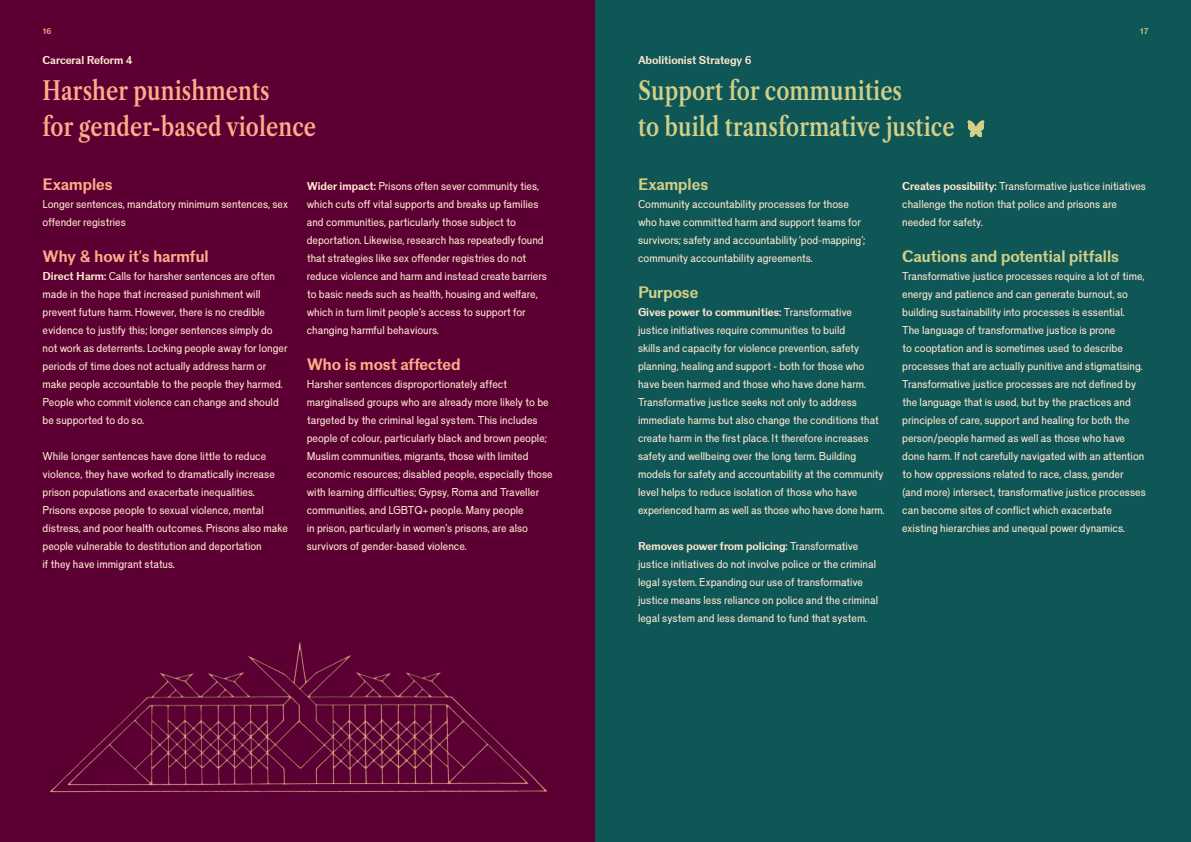
<style>
.page{position:relative;width:1191px;height:842px;background:#fff}
.page>*{position:absolute;margin:0;border:0;box-sizing:border-box;transform-origin:0 0}
.t1{font:600 26px "Libre Caslon Condensed";letter-spacing:.005em;color:#d1cf88}
.t2{font:600 26px "Libre Caslon Condensed";letter-spacing:.005em;color:#ffac89}
.t3{font:16px "Venus+ Carrare";color:#ffac89}
.t4{font:16px "Venus+ Carrare";color:#d1cf88}
.t5{font:11px/18px "Venus+ Plomb";color:#ffe7d0}
.t6{font:11px "Venus+ Carrare";color:#ffe7d0}
.t7{font:8px "Venus+ Carrare";color:#ffac89}
.t8{font:8px "Venus+ Carrare";color:#d1cf88}
.s1{font-family:"Venus+ Carrare"}
</style>
<div class="page">
<div style="left:0;top:0;width:595px;height:842px;background:#5c0033"></div>
<div style="left:595px;top:0;width:596px;height:842px;background:#0f5757"></div>
<svg style="left:967px;top:120px;width:17px;height:17px"></svg>
<img style="left:50px;top:642px;width:497px;height:151px">
<p class="t7" style="left:43px;top:26px;width:10px">16</p>
<p class="t8" style="left:1139px;top:26px;width:10px">17</p>
<p class="t6" style="left:43px;top:54px;width:91px">Carceral Reform 4</p>
<p class="t2" style="left:43px;top:75px;width:229px">Harsher punishments</p>
<p class="t2" style="left:43px;top:111px;width:275px">for gender-based violence</p>
<p class="t3" style="left:43px;top:175px;width:72px">Examples</p>
<p class="t5" style="left:43px;top:195px;width:247px">Longer sentences, mandatory minimum sentences, sex offender registries</p>
<p class="t3" style="left:43px;top:247px;width:168px">Why &amp; how it’s harmful</p>
<p class="t5" style="left:43px;top:267px;width:246px"><span class="s1">Direct Harm:</span> Calls for harsher sentences are often made in the hope that increased punishment will prevent future harm. However, there is no credible evidence to justify this; longer sentences simply do not work as deterrents. Locking people away for longer periods of time does not actually address harm or make people accountable to the people they harmed.<br>People who commit violence can change and should be supported to do so.</p>
<p class="t5" style="left:43px;top:447px;width:247px">While longer sentences have done little to reduce violence, they have worked to dramatically increase prison populations and exacerbate inequalities.<br>Prisons expose people to sexual violence, mental distress, and poor health outcomes. Prisons also make people vulnerable to destitution and deportation</p>
<p class="t5" style="left:43px;top:555px;width:134px">if they have immigrant status.</p>
<p class="t5" style="left:307px;top:177px;width:241px"><span class="s1">Wider impact:</span> Prisons often sever community ties, which cuts off vital supports and breaks up families and communities, particularly those subject to deportation. Likewise, research has repeatedly found that strategies like sex offender registries do not reduce violence and harm and instead create barriers to basic needs such as health, housing and welfare, which in turn limit people’s access to support for changing harmful behaviours.</p>
<p class="t3" style="left:307px;top:355px;width:155px">Who is most affected</p>
<p class="t5" style="left:307px;top:375px;width:247px">Harsher sentences disproportionately affect marginalised groups who are already more likely to be targeted by the criminal legal system. This includes people of colour, particularly black and brown people; Muslim communities, migrants, those with limited economic resources; disabled people, especially those with learning difficulties; Gypsy, Roma and Traveller communities, and LGBTQ+ people. Many people<br>in prison, particularly in women’s prisons, are also survivors of gender-based violence.</p>
<p class="t6" style="left:638px;top:54px;width:115px">Abolitionist Strategy 6</p>
<p class="t1" style="left:638px;top:75px;width:265px">Support for communities</p>
<p class="t1" style="left:638px;top:111px;width:318px">to build transformative justice</p>
<p class="t4" style="left:638px;top:175px;width:72px">Examples</p>
<p class="t5" style="left:638px;top:195px;width:228px">Community accountability processes for those who have committed harm and support teams for survivors; safety and accountability ‘pod-mapping’; community accountability agreements.</p>
<p class="t4" style="left:638px;top:283px;width:62px">Purpose</p>
<p class="t5" style="left:638px;top:303px;width:248px"><span class="s1">Gives power to communities:</span> Transformative justice initiatives require communities to build<br>skills and capacity for violence prevention, safety planning, healing and support - both for those who have been harmed and those who have done harm.<br>Transformative justice seeks not only to address immediate harms but also change the conditions that create harm in the first place. It therefore increases safety and wellbeing over the long term. Building models for safety and accountability at the community level helps to reduce isolation of those who have experienced harm as well as those who have done harm.</p>
<p class="t5" style="left:638px;top:537px;width:242px"><span class="s1">Removes power from policing:</span> Transformative justice initiatives do not involve police or the criminal legal system. Expanding our use of transformative justice means less reliance on police and the criminal legal system and less demand to fund that system.</p>
<p class="t5" style="left:902px;top:177px;width:245px"><span class="s1">Creates possibility:</span> Transformative justice initiatives challenge the notion that police and prisons are needed for safety.</p>
<p class="t4" style="left:902px;top:247px;width:218px">Cautions and potential pitfalls</p>
<p class="t5" style="left:902px;top:267px;width:244px">Transformative justice processes require a lot of time, energy and patience and can generate burnout, so building sustainability into processes is essential.<br>The language of transformative justice is prone<br>to cooptation and is sometimes used to describe processes that are actually punitive and stigmatising.<br>Transformative justice processes are not defined by the language that is used, but by the practices and principles of care, support and healing for both the person/people harmed as well as those who have done harm. If not carefully navigated with an attention to how oppressions related to race, class, gender</p>
<p class="t5" style="left:902px;top:483px;width:245px">(and more) intersect, transformative justice processes can become sites of conflict which exacerbate existing hierarchies and unequal power dynamics.</p>
</div>
